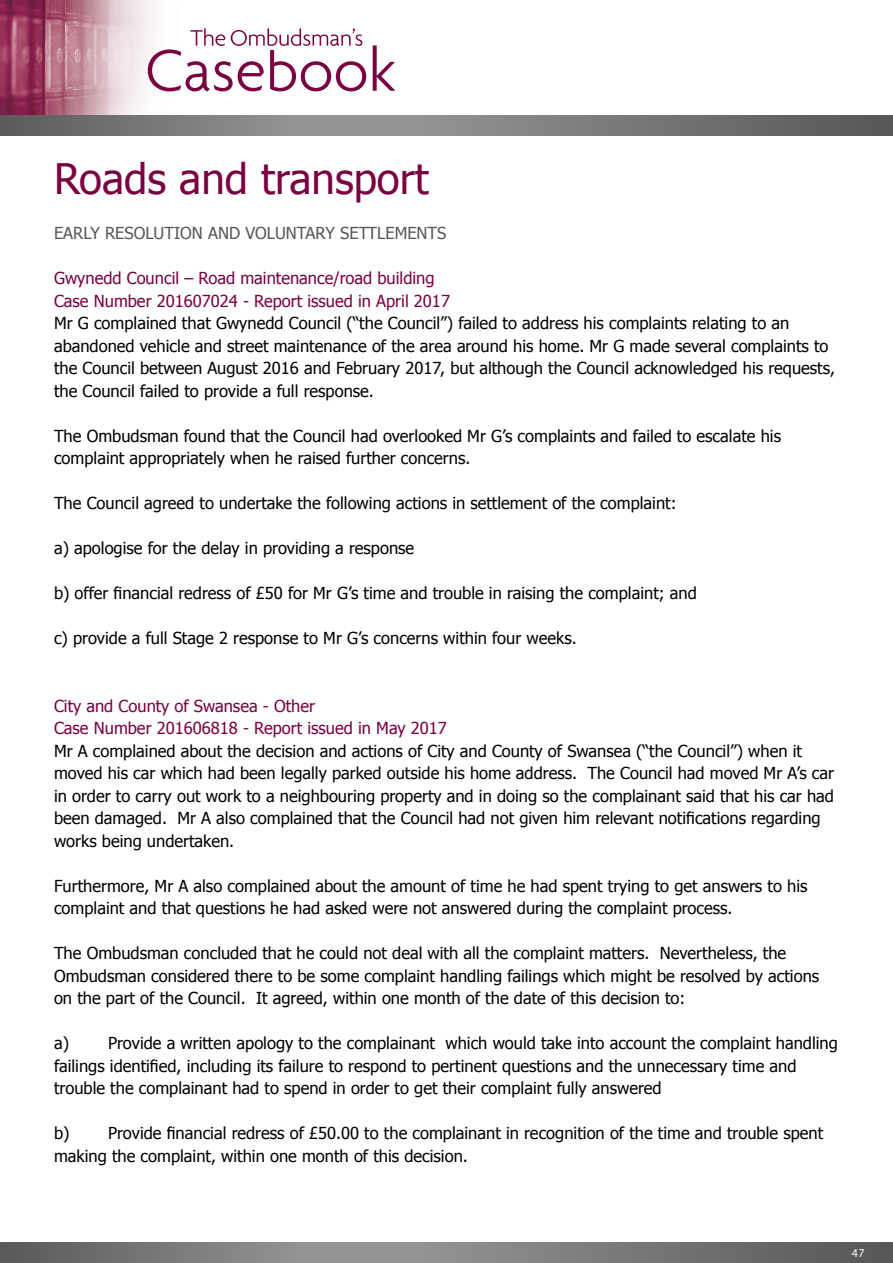
<style>
.page{position:relative;width:893px;height:1263px;background:#fff}
.page>*{position:absolute;margin:0;border:0;box-sizing:border-box;transform-origin:0 0}
.t1{font:42px "Tahoma";color:#7b0041}
.t2{font:16.5px/22.5px "Tahoma";color:#000}
.t3{font:16.5px/22.5px "Tahoma";color:#7b0041}
.t4{font:16.5px "Tahoma";color:#575756}
.t5{font:12px "Myriad Pro";color:#fff}
</style>
<div class="page">
<img style="left:0;top:0;width:396px;height:115px">
<svg style="left:0;top:115px;width:893px;height:21px;background:#7a7979"></svg>
<svg style="left:0;top:1242px;width:893px;height:21px;background:#7a7979"></svg>
<svg style="left:373px;top:45px;width:22px;height:46px"></svg>
<svg style="left:148px;top:28px;width:218px;height:63px"></svg>
<h1 class="t1" style="left:54px;top:151px;width:376px">Roads and transport</h1>
<p class="t4" style="left:54px;top:222px;width:394px">EARLY RESOLUTION AND VOLUNTARY SETTLEMENTS</p>
<p class="t3" style="left:54px;top:266px;width:397px">Gwynedd Council – Road maintenance/road building<br>Case Number 201607024 - Report issued in April 2017</p>
<p class="t2" style="left:54px;top:311px;width:783px">Mr G complained that Gwynedd Council (“the Council”) failed to address his complaints relating to an abandoned vehicle and street maintenance of the area around his home. Mr G made several complaints to the Council between August 2016 and February 2017, but although the Council acknowledged his requests, the Council failed to provide a full response.</p>
<p class="t2" style="left:54px;top:424px;width:729px">The Ombudsman found that the Council had overlooked Mr G’s complaints and failed to escalate his complaint appropriately when he raised further concerns.</p>
<p class="t2" style="left:54px;top:491px;width:624px">The Council agreed to undertake the following actions in settlement of the complaint:</p>
<p class="t2" style="left:54px;top:536px;width:362px">a) apologise for the delay in providing a response</p>
<p class="t2" style="left:54px;top:581px;width:644px">b) offer financial redress of £50 for Mr G’s time and trouble in raising the complaint; and</p>
<p class="t2" style="left:54px;top:626px;width:524px">c) provide a full Stage 2 response to Mr G’s concerns within four weeks.</p>
<p class="t3" style="left:54px;top:693px;width:394px">City and County of Swansea - Other<br>Case Number 201606818 - Report issued in May 2017</p>
<p class="t2" style="left:54px;top:739px;width:782px">Mr A complained about the decision and actions of City and County of Swansea (“the Council”) when it moved his car which had been legally parked outside his home address. The Council had moved Mr A’s car in order to carry out work to a neighbouring property and in doing so the complainant said that his car had been damaged. Mr A also complained that the Council had not given him relevant notifications regarding works being undertaken.</p>
<p class="t2" style="left:54px;top:874px;width:755px">Furthermore, Mr A also complained about the amount of time he had spent trying to get answers to his complaint and that questions he had asked were not answered during the complaint process.</p>
<p class="t2" style="left:54px;top:941px;width:767px">The Ombudsman concluded that he could not deal with all the complaint matters. Nevertheless, the<br>Ombudsman considered there to be some complaint handling failings which might be resolved by actions on the part of the Council. It agreed, within one month of the date of this decision to:</p>
<p class="t2" style="left:54px;top:1031px;width:785px">a) Provide a written apology to the complainant which would take into account the complaint handling failings identified, including its failure to respond to pertinent questions and the unnecessary time and trouble the complainant had to spend in order to get their complaint fully answered</p>
<p class="t2" style="left:54px;top:1121px;width:771px">b) Provide financial redress of £50.00 to the complainant in recognition of the time and trouble spent making the complaint, within one month of this decision.</p>
<p class="t5" style="left:852px;top:1245px;width:14px">47</p>
</div>
